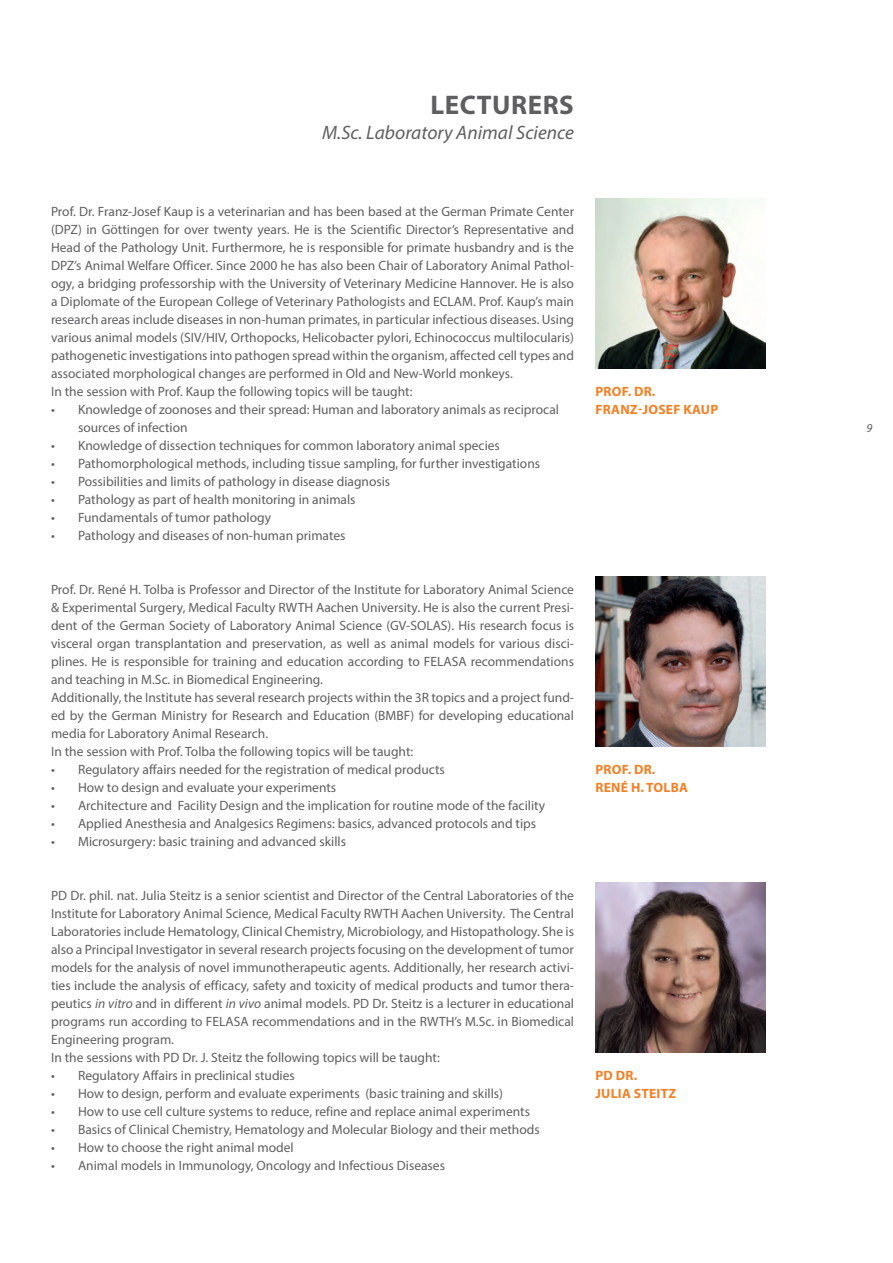
<style>
.page{position:relative;width:893px;height:1263px;background:#fff}
.page>*{position:absolute;margin:0;border:0;box-sizing:border-box;transform-origin:0 0}
.Head{font:700 27px "Myriad Pro";letter-spacing:.02em;color:#5f5f62}
.Head-2{font:italic 19.5px "Myriad Pro";color:#5f5f62}
.t1{font:13.5px/18px "Myriad Pro";color:#5f5f62;text-align:justify}
.t2{font:700 13.5px "Myriad Pro";letter-spacing:.02em;color:#f48026}
.t3{font:italic 12px "Myriad Pro";color:#5f5f62}
.s1{font-style:italic}
</style>
<div class="page">
<img style="left:595px;top:576px;width:170px;height:170px">
<img style="left:595px;top:882px;width:170px;height:170px">
<img style="left:595px;top:198px;width:170px;height:170px">
<p class="Head" style="left:431px;top:87px;width:145px">LECTURERS</p>
<p class="Head-2" style="left:322px;top:121px;width:253px">M.Sc. Laboratory Animal Science</p>
<p class="t1" style="left:51px;top:202px;width:525px">Prof. Dr. Franz-Josef Kaup is a veterinarian and has been based at the German Primate Center (DPZ) in Göttingen for over twenty years. He is the Scientific Director’s Representative and Head of the Pathology Unit. Furthermore, he is responsible for primate husbandry and is the DPZ’s Animal Welfare Officer. Since 2000 he has also been Chair of Laboratory Animal Pathol&shy;ogy, a bridging professorship with the University of Veterinary Medicine Hannover. He is also a Diplomate of the European College of Veterinary Pathologists and ECLAM. Prof. Kaup’s main research areas include diseases in non-human primates, in particular infectious diseases. Using various animal models (SIV/HIV, Orthopocks, Helicobacter pylori, Echinococcus multilocularis) pathogenetic investigations into pathogen spread within the organism, affected cell types and associated morphological changes are performed in Old and New-World monkeys.</p>
<p class="t1" style="left:51px;top:382px;width:363px">In the session with Prof. Kaup the following topics will be taught:</p>
<p class="t1" style="left:78px;top:400px;width:482px;text-indent:-27px">• Knowledge of zoonoses and their spread: Human and laboratory animals as reciprocal sources of infection</p>
<p class="t1" style="left:51px;top:436px;width:450px">• Knowledge of dissection techniques for common laboratory animal species</p>
<p class="t1" style="left:51px;top:454px;width:491px">• Pathomorphological methods, including tissue sampling, for further investigations</p>
<p class="t1" style="left:51px;top:472px;width:341px">• Possibilities and limits of pathology in disease diagnosis</p>
<p class="t1" style="left:51px;top:490px;width:306px">• Pathology as part of health monitoring in animals</p>
<p class="t1" style="left:51px;top:508px;width:222px">• Fundamentals of tumor pathology</p>
<p class="t1" style="left:51px;top:526px;width:296px">• Pathology and diseases of non-human primates</p>
<p class="t1" style="left:51px;top:580px;width:525px">Prof. Dr. René H. Tolba is Professor and Director of the Institute for Laboratory Animal Science &amp; Experimental Surgery, Medical Faculty RWTH Aachen University. He is also the current Presi&shy;dent of the German Society of Laboratory Animal Science (GV-SOLAS). His research focus is visceral organ transplantation and preservation, as well as animal models for various disci&shy;plines. He is responsible for training and education according to FELASA recommendations and teaching in M.Sc. in Biomedical Engineering.</p>
<p class="t1" style="left:51px;top:688px;width:524px">Additionally, the Institute has several research projects within the 3R topics and a project fund&shy;ed by the German Ministry for Research and Education (BMBF) for developing educational media for Laboratory Animal Research.</p>
<p class="t1" style="left:51px;top:742px;width:364px">In the session with Prof. Tolba the following topics will be taught:</p>
<p class="t1" style="left:51px;top:760px;width:395px">• Regulatory affairs needed for the registration of medical products</p>
<p class="t1" style="left:51px;top:778px;width:287px">• How to design and evaluate your experiments</p>
<p class="t1" style="left:51px;top:796px;width:496px">• Architecture and Facility Design and the implication for routine mode of the facility</p>
<p class="t1" style="left:51px;top:814px;width:487px">• Applied Anesthesia and Analgesics Regimens: basics, advanced protocols and tips</p>
<p class="t1" style="left:51px;top:832px;width:297px">• Microsurgery: basic training and advanced skills</p>
<p class="t1" style="left:51px;top:886px;width:524px">PD Dr. phil. nat. Julia Steitz is a senior scientist and Director of the Central Laboratories of the Institute for Laboratory Animal Science, Medical Faculty RWTH Aachen University. The Central Laboratories include Hematology, Clinical Chemistry, Microbiology, and Histopathology. She is also a Principal Investigator in several research projects focusing on the development of tumor models for the analysis of novel immunotherapeutic agents. Additionally, her research activi&shy;ties include the analysis of efficacy, safety and toxicity of medical products and tumor thera&shy;peutics <span class="s1">in vitro</span> and in different <span class="s1">in vivo</span> animal models. PD Dr. Steitz is a lecturer in educational programs run according to FELASA recommendations and in the RWTH’s M.Sc. in Biomedical Engineering program.</p>
<p class="t1" style="left:51px;top:1048px;width:390px">In the sessions with PD Dr. J. Steitz the following topics will be taught:</p>
<p class="t1" style="left:51px;top:1066px;width:245px">• Regulatory Affairs in preclinical studies</p>
<p class="t1" style="left:51px;top:1084px;width:453px">• How to design, perform and evaluate experiments (basic training and skills)</p>
<p class="t1" style="left:51px;top:1102px;width:481px">• How to use cell culture systems to reduce, refine and replace animal experiments</p>
<p class="t1" style="left:51px;top:1120px;width:490px">• Basics of Clinical Chemistry, Hematology and Molecular Biology and their methods</p>
<p class="t1" style="left:51px;top:1138px;width:244px">• How to choose the right animal model</p>
<p class="t1" style="left:51px;top:1156px;width:396px">• Animal models in Immunology, Oncology and Infectious Diseases</p>
<p class="t2" style="left:595px;top:383px;width:62px">PROF. DR.</p>
<p class="t2" style="left:595px;top:401px;width:124px">FRANZ-JOSEF KAUP</p>
<p class="t2" style="left:595px;top:761px;width:62px">PROF. DR.</p>
<p class="t2" style="left:595px;top:779px;width:94px">RENÉ H. TOLBA</p>
<p class="t2" style="left:595px;top:1067px;width:43px">PD DR.</p>
<p class="t2" style="left:595px;top:1085px;width:82px">JULIA STEITZ</p>
<p class="t3" style="left:866px;top:421px;width:7px">9</p>
</div>
